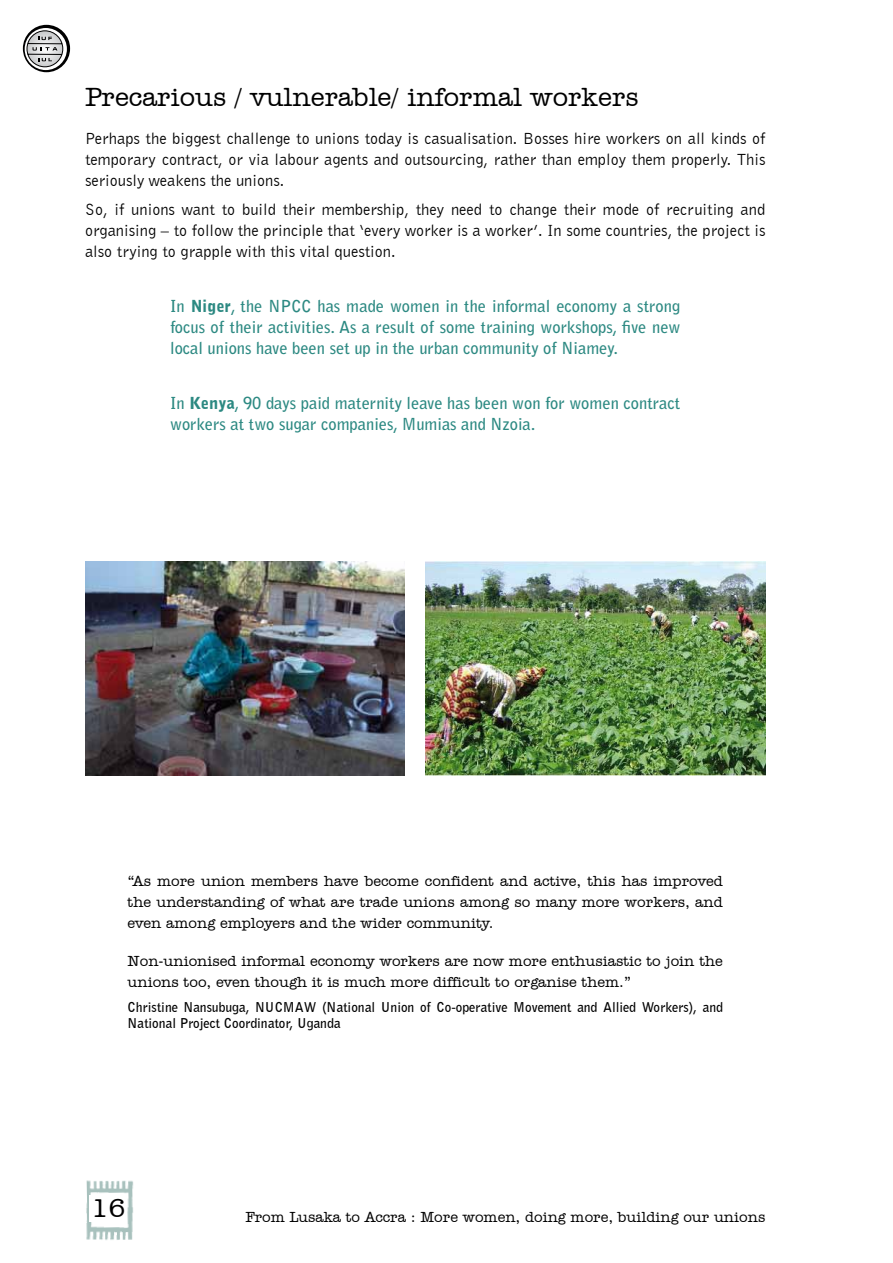
<style>
.page{position:relative;width:893px;height:1263px;background:#fff}
.page>*{position:absolute;margin:0;border:0;box-sizing:border-box;transform-origin:0 0}
.t1{font:500 27px "Amer Typewriter IT Cby BT";color:#000}
.t2{font:16.5px/21px "Bell Gothic BT";color:#000;text-align:justify}
.t3{font:700 16.5px/21px "Bell Gothic Std";color:#2c8982;text-align:justify}
.t4{font:500 15px/21px "Amer Typewriter IT Cby BT";color:#000;text-align:justify}
.t5{font:700 13.5px/16.2px "Bell Gothic BT";color:#000}
.s1{font-family:"Bell Gothic BT";font-weight:900}
</style>
<div class="page">
<img style="left:86px;top:1180px;width:48px;height:27px">
<img style="left:86px;top:1207px;width:47px;height:33px">
<div style="left:90px;top:1195px;width:37px;height:26px;background:#fff"></div>
<svg style="left:23px;top:25px;width:47px;height:47px"></svg>
<svg style="left:25px;top:28px;width:42px;height:42px"></svg>
<svg style="left:26px;top:30px;width:38px;height:38px"></svg>
<img style="left:85px;top:561px;width:320px;height:214px">
<img style="left:425px;top:561px;width:340px;height:214px">
<h1 class="t1" style="left:85px;top:80px;width:555px">Precarious / vulnerable/ informal workers</h1>
<p class="t2" style="left:85px;top:127px;width:682px">Perhaps the biggest challenge to unions today is casualisation. Bosses hire workers on all kinds of temporary contract, or via labour agents and outsourcing, rather than employ them properly. This seriously weakens the unions.</p>
<p class="t2" style="left:85px;top:199px;width:682px">So, if unions want to build their membership, they need to change their mode of recruiting and organising – to follow the principle that ‘every worker is a worker’. In some countries, the project is also trying to grapple with this vital question.</p>
<p class="t3" style="left:170px;top:296px;width:512px">In <span class="s1">Niger</span>, the NPCC has made women in the informal economy a strong focus of their activities. As a result of some training workshops, five new local unions have been set up in the urban community of Niamey.</p>
<p class="t3" style="left:170px;top:393px;width:512px">In <span class="s1">Kenya</span>, 90 days paid maternity leave has been won for women contract workers at two sugar companies, Mumias and Nzoia.</p>
<p class="t4" style="left:128px;top:870px;width:597px">“As more union members have become confident and active, this has improved the understanding of what are trade unions among so many more workers, and even among employers and the wider community.</p>
<p class="t4" style="left:128px;top:950px;width:597px">Non-unionised informal economy workers are now more enthusiastic to join the unions too, even though it is much more difficult to organise them.”</p>
<p class="t5" style="left:128px;top:998px;width:597px">Christine Nansubuga, NUCMAW (National Union of Co-operative Movement and Allied Workers), and<br>National Project Coordinator, Uganda</p>
<h1 class="t1" style="left:91px;top:1191px;width:36px">16</h1>
<p class="t4" style="left:245px;top:1207px;width:521px">From Lusaka to Accra : More women, doing more, building our unions</p>
</div>
